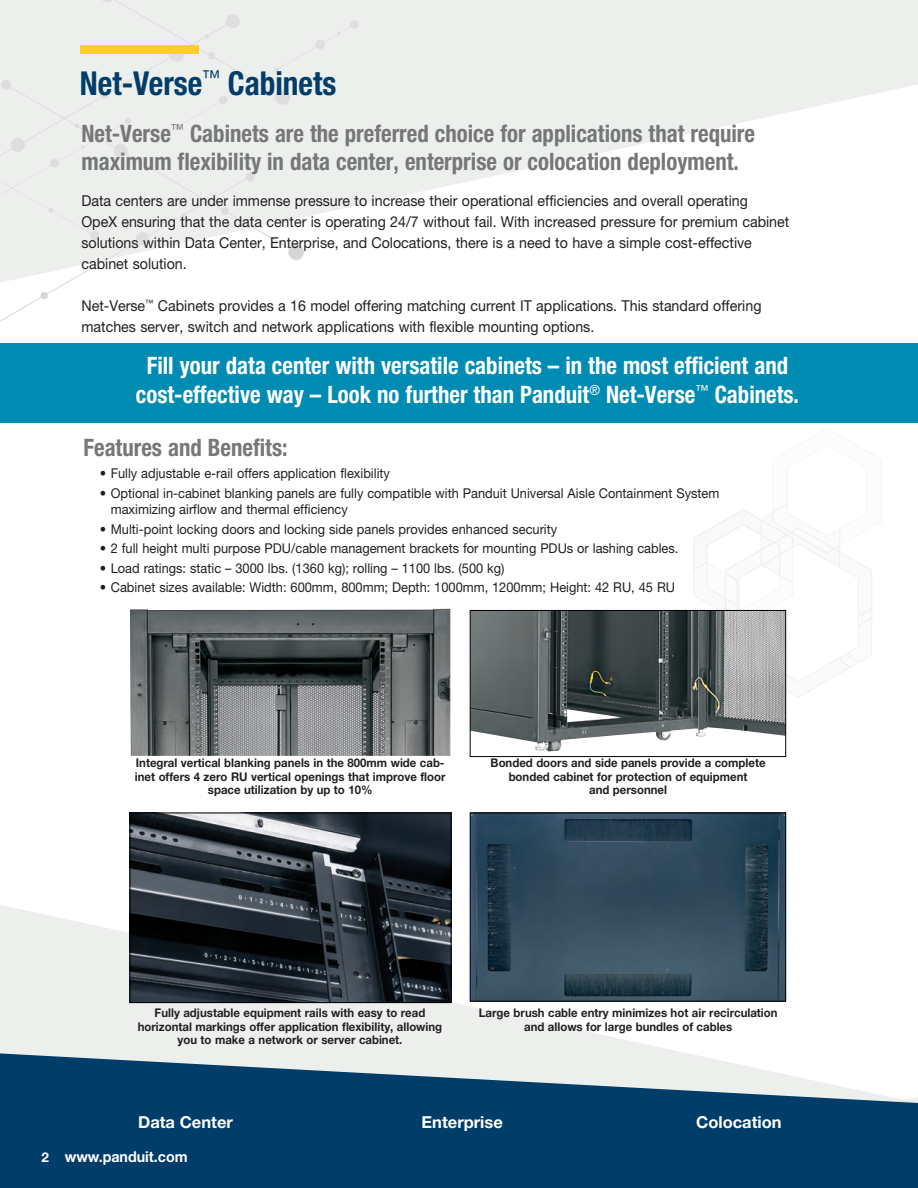
<style>
.page{position:relative;width:918px;height:1188px;background:#fff}
.page>*{position:absolute;margin:0;border:0;box-sizing:border-box;transform-origin:0 0}
.t1{font:700 condensed 33px "Helvetica Neue LT Std";color:#003d69;scale:.95 1}
.t2{font:700 condensed 24px/28.8px "Helvetica Neue LT Std";color:#767779;scale:.95 1}
.t3{font:700 condensed 24px/28.8px "Helvetica Neue LT Std";color:#fff;text-align:center;scale:.95 1}
.t4{font:700 16.5px "Helvetica Neue LT Std";color:#fff}
.t5{font:15px/21px "Helvetica Neue LT Std";color:#231f20;scale:.95 1}
.t6{font:700 15px "Helvetica Neue LT Std";color:#fff;scale:.95 1}
.t7{font:13.5px "Helvetica Neue LT Std";color:#231f20;scale:.95 1}
.t8{font:700 13.5px "Helvetica Neue LT Std";color:#fff}
.t9{font:700 12px/13.5px "Helvetica Neue LT Std";color:#231f20;text-align:center;scale:.95 1}
</style>
<div class="page">
<svg style="left:693px;top:504px;width:179px;height:194px"></svg>
<svg style="left:0;top:0;width:918px;height:288px;fill:#edefed"></svg>
<svg style="left:0;top:899px;width:787px;height:154px;fill:#edefed"></svg>
<svg style="left:0;top:1053px;width:918px;height:135px;background:#2c5e82"></svg>
<img style="left:132px;top:815px;width:317px;height:186px">
<div style="left:130px;top:813px;width:321px;height:190px;border:1px solid #000"></div>
<img style="left:130px;top:609px;width:320px;height:147px">
<img style="left:472px;top:612px;width:312px;height:139px">
<div style="left:470px;top:610px;width:316px;height:147px;border:1px solid #000"></div>
<img style="left:472px;top:815px;width:312px;height:185px">
<div style="left:470px;top:813px;width:316px;height:189px;border:1px solid #000"></div>
<div style="left:0;top:343px;width:918px;height:80px;background:#008bb3"></div>
<div style="left:80px;top:45px;width:119px;height:9px;background:#fecd33"></div>
<p class="t1" style="left:80px;top:63px;width:271px">Net-Verse<sup>™</sup> Cabinets</p>
<p class="t2" style="left:81px;top:118px;width:711px">Net-Verse<sup>™</sup> Cabinets are the preferred choice for applications that require maximum flexibility in data center, enterprise or colocation deployment.</p>
<p class="t5" style="left:81px;top:190px;width:747px">Data centers are under immense pressure to increase their operational efficiencies and overall operating<br>OpeX ensuring that the data center is operating 24/7 without fail. With increased pressure for premium cabinet solutions within Data Center, Enterprise, and Colocations, there is a need to have a simple cost-effective cabinet solution.</p>
<p class="t5" style="left:81px;top:295px;width:717px">Net-Verse<sup>™</sup> Cabinets provides a 16 model offering matching current IT applications. This standard offering matches server, switch and network applications with flexible mounting options.</p>
<p class="t3" style="left:136px;top:351px;width:700px">Fill your data center with versatile cabinets – in the most efficient and cost-effective way – Look no further than Panduit<sup>®</sup> Net-Verse<sup>™</sup> Cabinets.</p>
<p class="t2" style="left:84px;top:433px;width:216px">Features and Benefits:</p>
<p class="t7" style="left:100px;top:465px;width:307px">• Fully adjustable e-rail offers application flexibility</p>
<p class="t7" style="left:100px;top:485px;width:654px">• Optional in-cabinet blanking panels are fully compatible with Panduit Universal Aisle Containment System</p>
<p class="t7" style="left:111px;top:501px;width:251px">maximizing airflow and thermal efficiency</p>
<p class="t7" style="left:100px;top:521px;width:483px">• Multi-point locking doors and locking side panels provides enhanced security</p>
<p class="t7" style="left:100px;top:540px;width:610px">• 2 full height multi purpose PDU/cable management brackets for mounting PDUs or lashing cables.</p>
<p class="t7" style="left:100px;top:560px;width:427px">• Load ratings: static – 3000 lbs. (1360 kg); rolling – 1100 lbs. (500 kg)</p>
<p class="t7" style="left:100px;top:579px;width:607px">• Cabinet sizes available: Width: 600mm, 800mm; Depth: 1000mm, 1200mm; Height: 42 RU, 45 RU</p>
<p class="t9" style="left:135px;top:756px;width:328px">Integral vertical blanking panels in the 800mm wide cab&shy;inet offers 4 zero RU vertical openings that improve floor space utilization by up to 10%</p>
<p class="t9" style="left:491px;top:756px;width:291px">Bonded doors and side panels provide a complete bonded cabinet for protection of equipment<br>and personnel</p>
<p class="t9" style="left:138px;top:1006px;width:322px">Fully adjustable equipment rails with easy to read horizontal markings offer application flexibility, allowing you to make a network or server cabinet.</p>
<p class="t9" style="left:479px;top:1006px;width:316px">Large brush cable entry minimizes hot air recirculation and allows for large bundles of cables</p>
<p class="t8" style="left:41px;top:1149px;width:9px">2</p>
<p class="t4" style="left:138px;top:1111px;width:96px">Data Center</p>
<p class="t4" style="left:422px;top:1111px;width:83px">Enterprise</p>
<p class="t4" style="left:696px;top:1111px;width:87px">Colocation</p>
<p class="t6" style="left:65px;top:1147px;width:131px">www.panduit.com</p>
</div>
